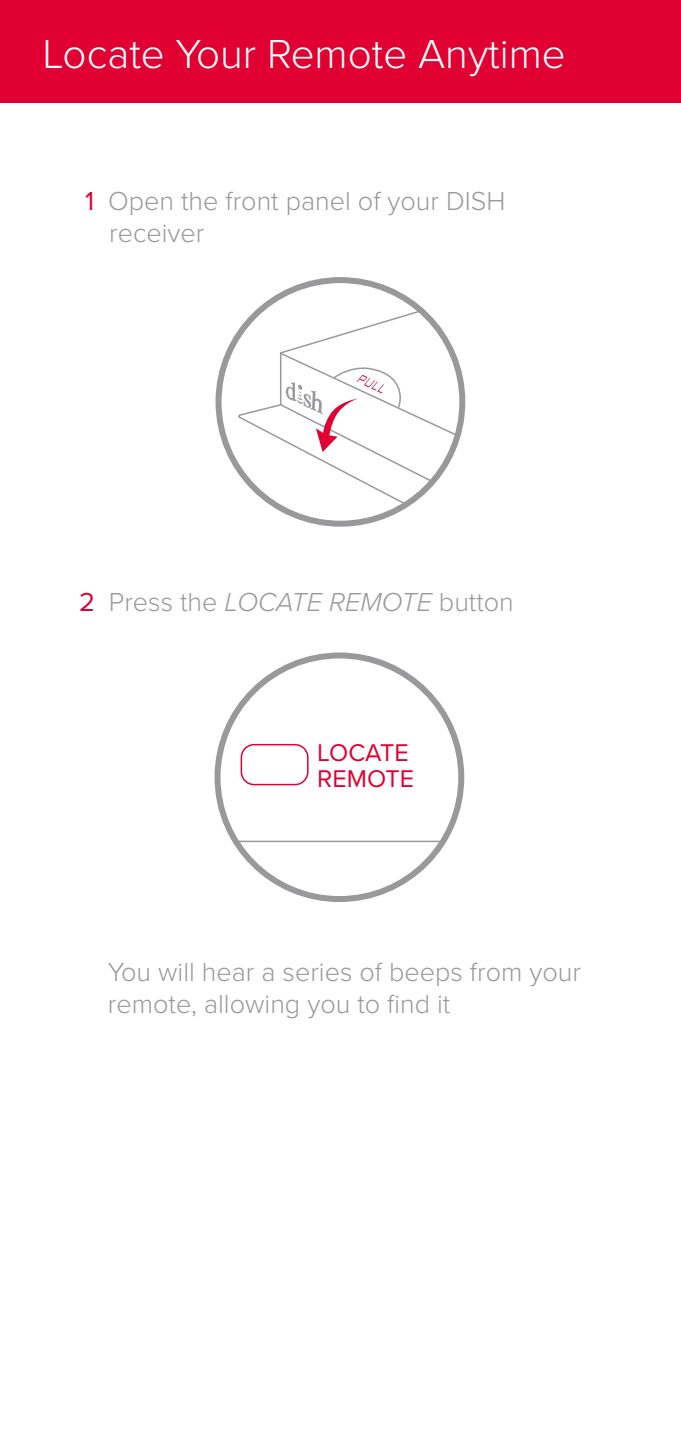
<style>
.page{position:relative;width:681px;height:1446px;background:#fff}
.page>*{position:absolute;margin:0;border:0;box-sizing:border-box;transform-origin:0 0}
.t1{font:300 42px "Proxima Nova";color:#fff}
.t2{font:300 27px/32.4px "Proxima Nova";color:#99989b}
.t3{font:25.2px/25.5px "Proxima Nova";color:#e00031}
.s1{font-weight:400;color:#e00031}
.s2{font-style:italic}
</style>
<div class="page">
<svg style="left:221px;top:659px;width:240px;height:184px"></svg>
<div style="left:240px;top:744px;width:68px;height:41px;border:2px solid #e00031;border-radius:13px"></div>
<div style="left:214px;top:652px;width:250px;height:250px;border:6px solid #99989b;border-radius:50%"></div>
<div style="left:0;top:0;width:680px;height:103px;background:#e00031"></div>
<svg style="left:279px;top:296px;width:176px;height:55px"></svg>
<svg style="left:237px;top:351px;width:225px;height:173px"></svg>
<div style="left:215px;top:277px;width:250px;height:250px;border:6px solid #99989b;border-radius:50%"></div>
<h1 class="t1" style="left:43px;top:23px;width:524px">Locate Your Remote Anytime</h1>
<p class="t2" style="left:109px;top:183px;width:398px;text-indent:-24px"><span class="s1">1</span> Open the front panel of your DISH receiver</p>
<p class="t2" style="left:79px;top:585px;width:436px"><span class="s1">2</span> Press the <span class="s2">LOCATE REMOTE</span> button</p>
<p class="t3" style="left:317px;top:739px;width:98px">LOCATE<br>REMOTE</p>
<p class="t2" style="left:108px;top:954px;width:474px">You will hear a series of beeps from your remote, allowing you to find it</p>
</div>
